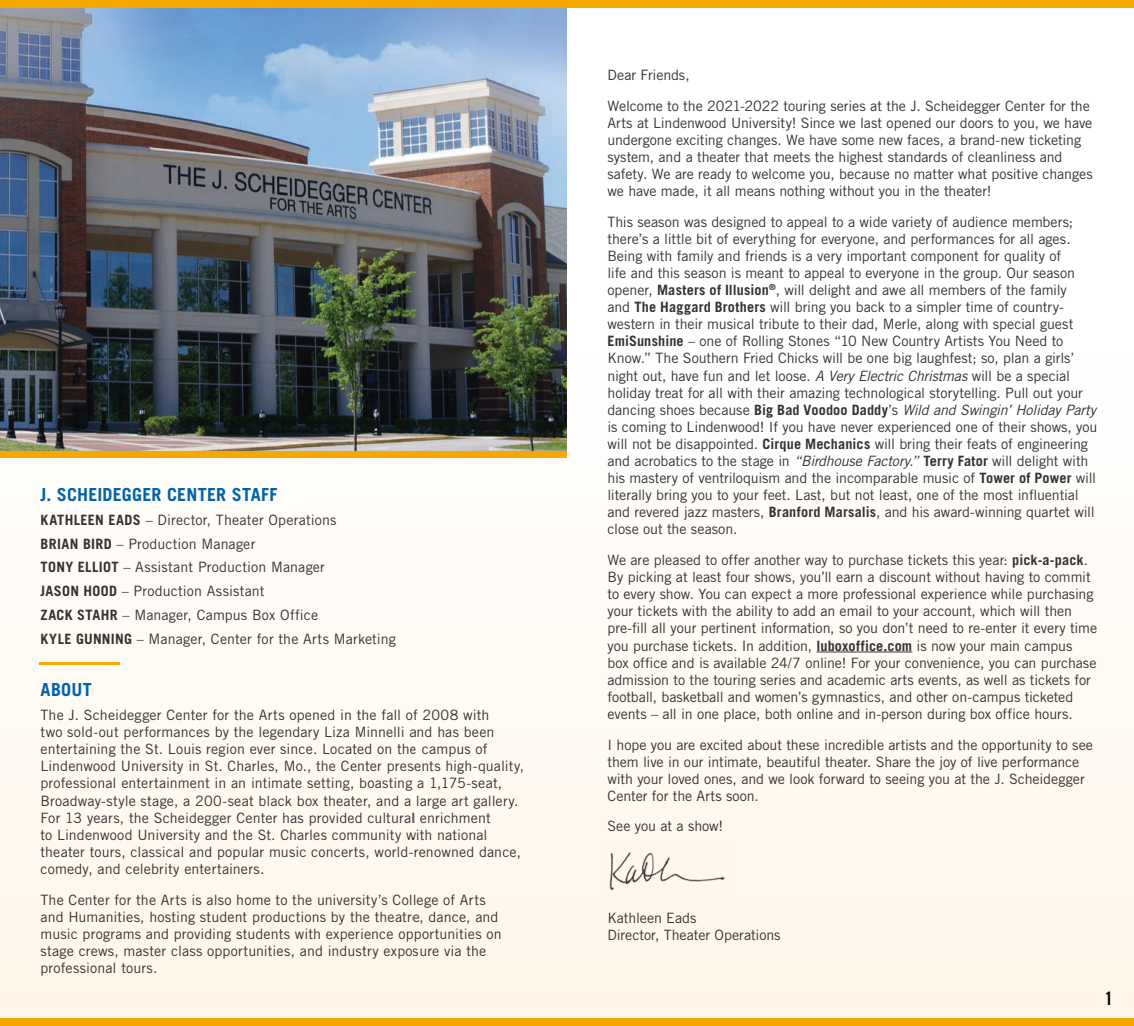
<style>
.page{position:relative;width:1134px;height:1026px;background:#fff}
.page>*{position:absolute;margin:0;border:0;box-sizing:border-box;transform-origin:0 0}
.t1{font:18.45px "Trade Gothic Bold Cond Twenty";color:#000}
.t2{font:700 18px "Trade Gothic";letter-spacing:.01em;color:#0163a8}
.t3{font:14.25px/17.1px "Trade Gothic";letter-spacing:-.005em;color:#333}
.s1{font-weight:700}
.s2{font-style:italic}
</style>
<div class="page">
<div style="left:0;top:76px;width:1134px;height:950px;background:#fffbf5"></div>
<hr style="left:39px;top:662px;width:81px;height:2px;background:#f6a800">
<hr style="left:816px;top:652px;width:96px;height:1px;background:#333">
<img style="left:609px;top:852px;width:117px;height:40px">
<img style="left:0;top:8px;width:567px;height:443px">
<div style="left:0;top:1018px;width:1134px;height:8px;background:#f6a800"></div>
<div style="left:0;top:451px;width:567px;height:7px;background:#f6a800"></div>
<div style="left:0;top:0;width:1134px;height:8px;background:#f6a800"></div>
<p class="t2" style="left:40px;top:483px;width:239px">J. SCHEIDEGGER CENTER STAFF</p>
<p class="t3" style="left:40px;top:511px;width:297px"><span class="s1">KATHLEEN EADS</span> – Director, Theater Operations</p>
<p class="t3" style="left:40px;top:535px;width:216px"><span class="s1">BRIAN BIRD</span> – Production Manager</p>
<p class="t3" style="left:40px;top:559px;width:286px"><span class="s1">TONY ELLIOT</span> – Assistant Production Manager</p>
<p class="t3" style="left:40px;top:582px;width:226px"><span class="s1">JASON HOOD</span> – Production Assistant</p>
<p class="t3" style="left:40px;top:606px;width:279px"><span class="s1">ZACK STAHR</span> – Manager, Campus Box Office</p>
<p class="t3" style="left:40px;top:630px;width:357px"><span class="s1">KYLE GUNNING</span> – Manager, Center for the Arts Marketing</p>
<p class="t2" style="left:40px;top:679px;width:53px">ABOUT</p>
<p class="t3" style="left:40px;top:706px;width:485px">The J. Scheidegger Center for the Arts opened in the fall of 2008 with<br>two sold-out performances by the legendary Liza Minnelli and has been entertaining the St. Louis region ever since. Located on the campus of Lindenwood University in St. Charles, Mo., the Center presents high-quality, professional entertainment in an intimate setting, boasting a 1,175-seat, Broadway-style stage, a 200-seat black box theater, and a large art gallery.<br>For 13 years, the Scheidegger Center has provided cultural enrichment<br>to Lindenwood University and the St. Charles community with national theater tours, classical and popular music concerts, world-renowned dance, comedy, and celebrity entertainers.</p>
<p class="t3" style="left:40px;top:891px;width:463px">The Center for the Arts is also home to the university’s College of Arts and Humanities, hosting student productions by the theatre, dance, and music programs and providing students with experience opportunities on stage crews, master class opportunities, and industry exposure via the professional tours.</p>
<p class="t3" style="left:608px;top:66px;width:84px">Dear Friends,</p>
<p class="t3" style="left:608px;top:97px;width:487px">Welcome to the 2021-2022 touring series at the J. Scheidegger Center for the Arts at Lindenwood University! Since we last opened our doors to you, we have undergone exciting changes. We have some new faces, a brand-new ticketing system, and a theater that meets the highest standards of cleanliness and safety. We are ready to welcome you, because no matter what positive changes we have made, it all means nothing without you in the theater!</p>
<p class="t3" style="left:608px;top:213px;width:492px">This season was designed to appeal to a wide variety of audience members; there’s a little bit of everything for everyone, and performances for all ages.<br>Being with family and friends is a very important component for quality of<br>life and this season is meant to appeal to everyone in the group. Our season opener, <span class="s1">Masters of Illusion</span><sup>®</sup>, will delight and awe all members of the family<br>and <span class="s1">The Haggard Brothers</span> will bring you back to a simpler time of country&shy;western in their musical tribute to their dad, Merle, along with special guest <span class="s1">EmiSunshine</span> – one of Rolling Stones “10 New Country Artists You Need to Know.” The Southern Fried Chicks will be one big laughfest; so, plan a girls’ night out, have fun and let loose. <span class="s2">A Very Electric Christmas</span> will be a special holiday treat for all with their amazing technological storytelling. Pull out your dancing shoes because <span class="s1">Big Bad Voodoo Daddy</span>’s <span class="s2">Wild and Swingin’ Holiday Party </span>is coming to Lindenwood! If you have never experienced one of their shows, you will not be disappointed. <span class="s1">Cirque Mechanics</span> will bring their feats of engineering and acrobatics to the stage in <span class="s2">“Birdhouse Factory.”</span> <span class="s1">Terry Fator</span> will delight with his mastery of ventriloquism and the incomparable music of <span class="s1">Tower of Power</span> will literally bring you to your feet. Last, but not least, one of the most influential and revered jazz masters, <span class="s1">Branford Marsalis</span>, and his award-winning quartet will close out the season.</p>
<p class="t3" style="left:608px;top:551px;width:491px">We are pleased to offer another way to purchase tickets this year: <span class="s1">pick-a-pack</span>.<br>By picking at least four shows, you’ll earn a discount without having to commit to every show. You can expect a more professional experience while purchasing your tickets with the ability to add an email to your account, which will then pre-fill all your pertinent information, so you don’t need to re-enter it every time you purchase tickets. In addition, <span class="s1">luboxoffice.com</span> is now your main campus box office and is available 24/7 online! For your convenience, you can purchase admission to the touring series and academic arts events, as well as tickets for football, basketball and women’s gymnastics, and other on-campus ticketed events – all in one place, both online and in-person during box office hours.</p>
<p class="t3" style="left:608px;top:736px;width:487px">I hope you are excited about these incredible artists and the opportunity to see them live in our intimate, beautiful theater. Share the joy of live performance with your loved ones, and we look forward to seeing you at the J. Scheidegger Center for the Arts soon.</p>
<p class="t3" style="left:608px;top:818px;width:117px">See you at a show!</p>
<p class="t3" style="left:608px;top:909px;width:90px">Kathleen Eads</p>
<p class="t3" style="left:608px;top:927px;width:175px">Director, Theater Operations</p>
<p class="t1" style="left:1105px;top:988px;width:10px">1</p>
</div>
